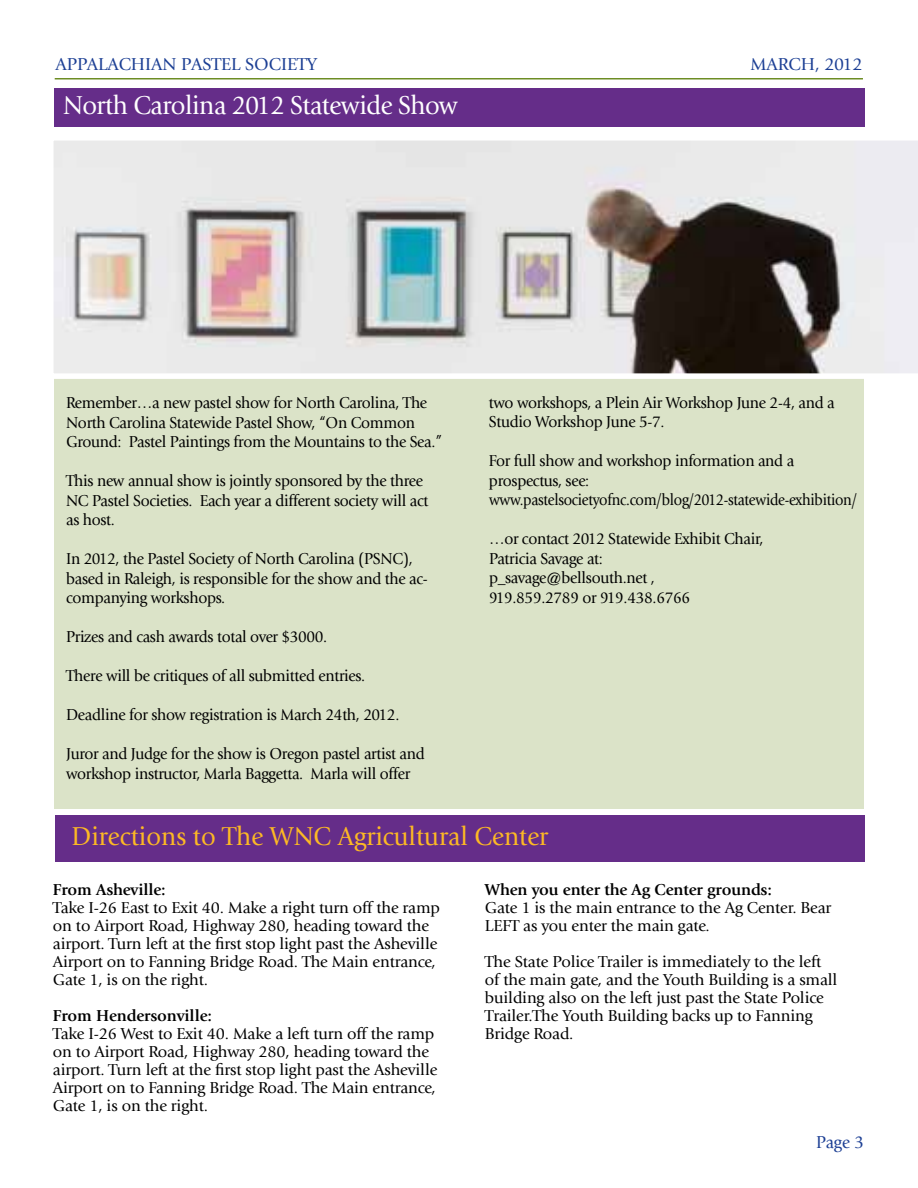
<style>
.page{position:relative;width:918px;height:1188px;background:#fff}
.page>*{position:absolute;margin:0;border:0;box-sizing:border-box;transform-origin:0 0}
.t1{font:27px "Giovanni";color:#fdb924;scale:.95 1}
.t2{font:27px "Giovanni";letter-spacing:-.02em;color:#fff;scale:.95 1}
.t3{font:18px "Giovanni";color:#1c3f94}
.t4{font:18px "Giovanni";color:#1c3f94;scale:.95 1}
.t5{font:16.5px/19.5px "Giovanni";letter-spacing:-.02em;color:#000;scale:.95 1}
.t6{font:16.5px/18px "Giovanni";letter-spacing:-.02em;color:#000}
.t7{font:700 16.5px "Giovanni";letter-spacing:-.01em;color:#000}
</style>
<div class="page">
<div style="left:54px;top:135px;width:810px;height:674px;background:#dbe3c8"></div>
<hr style="left:55px;top:78px;width:808px;height:2px;background:#6d8d24">
<div style="left:54px;top:88px;width:810px;height:39px;background:#652d89"></div>
<svg style="left:54px;top:135px;width:864px;height:244px;background:#c1bfbe"></svg>
<div style="left:56px;top:815px;width:810px;height:47px;background:#652d89"></div>
<p class="t3" style="left:56px;top:54px;width:263px">APPALACHIAN PASTEL SOCIETY</p>
<p class="t3" style="left:751px;top:54px;width:114px">MARCH, 2012</p>
<h1 class="t2" style="left:63px;top:90px;width:417px">North Carolina 2012 Statewide Show</h1>
<p class="t5" style="left:66px;top:393px;width:397px">Remember…a new pastel show for North Carolina, The<br>North Carolina Statewide Pastel Show, “On Common<br>Ground: Pastel Paintings from the Mountains to the Sea.”</p>
<p class="t5" style="left:66px;top:471px;width:383px">This new annual show is jointly sponsored by the three<br>NC Pastel Societies. Each year a different society will act as host.</p>
<p class="t5" style="left:66px;top:549px;width:382px">In 2012, the Pastel Society of North Carolina (PSNC), based in Raleigh, is responsible for the show and the ac&shy;companying workshops.</p>
<p class="t5" style="left:66px;top:627px;width:276px">Prizes and cash awards total over $3000.</p>
<p class="t5" style="left:66px;top:666px;width:316px">There will be critiques of all submitted entries.</p>
<p class="t5" style="left:66px;top:705px;width:352px">Deadline for show registration is March 24th, 2012.</p>
<p class="t5" style="left:66px;top:744px;width:379px">Juror and Judge for the show is Oregon pastel artist and workshop instructor, Marla Baggetta. Marla will offer</p>
<p class="t5" style="left:489px;top:393px;width:365px">two workshops, a Plein Air Workshop June 2-4, and a<br>Studio Workshop June 5-7.</p>
<p class="t5" style="left:489px;top:451px;width:389px">For full show and workshop information and a prospectus, see: www.pastelsocietyofnc.com/blog/2012-statewide-exhibition/</p>
<p class="t5" style="left:489px;top:529px;width:291px">…or contact 2012 Statewide Exhibit Chair,<br>Patricia Savage at: p_savage@bellsouth.net ,<br>919.859.2789 or 919.438.6766</p>
<h1 class="t1" style="left:71px;top:821px;width:503px">Directions to The WNC Agricultural Center</h1>
<p class="t7" style="left:53px;top:880px;width:114px">From Asheville:</p>
<p class="t6" style="left:53px;top:899px;width:389px">Take I-26 East to Exit 40. Make a right turn off the ramp on to Airport Road, Highway 280, heading toward the airport. Turn left at the first stop light past the Asheville Airport on to Fanning Bridge Road. The Main entrance, Gate 1, is on the right.</p>
<p class="t7" style="left:53px;top:1006px;width:161px">From Hendersonville:</p>
<p class="t6" style="left:53px;top:1025px;width:386px">Take I-26 West to Exit 40. Make a left turn off the ramp on to Airport Road, Highway 280, heading toward the airport. Turn left at the first stop light past the Asheville Airport on to Fanning Bridge Road. The Main entrance, Gate 1, is on the right.</p>
<p class="t7" style="left:485px;top:880px;width:289px">When you enter the Ag Center grounds:</p>
<p class="t6" style="left:485px;top:899px;width:348px">Gate 1 is the main entrance to the Ag Center. Bear<br>LEFT as you enter the main gate.</p>
<p class="t6" style="left:485px;top:953px;width:354px">The State Police Trailer is immediately to the left of the main gate, and the Youth Building is a small building also on the left just past the State Police Trailer.The Youth Building backs up to Fanning Bridge Road.</p>
<p class="t4" style="left:816px;top:1132px;width:52px">Page 3</p>
</div>
